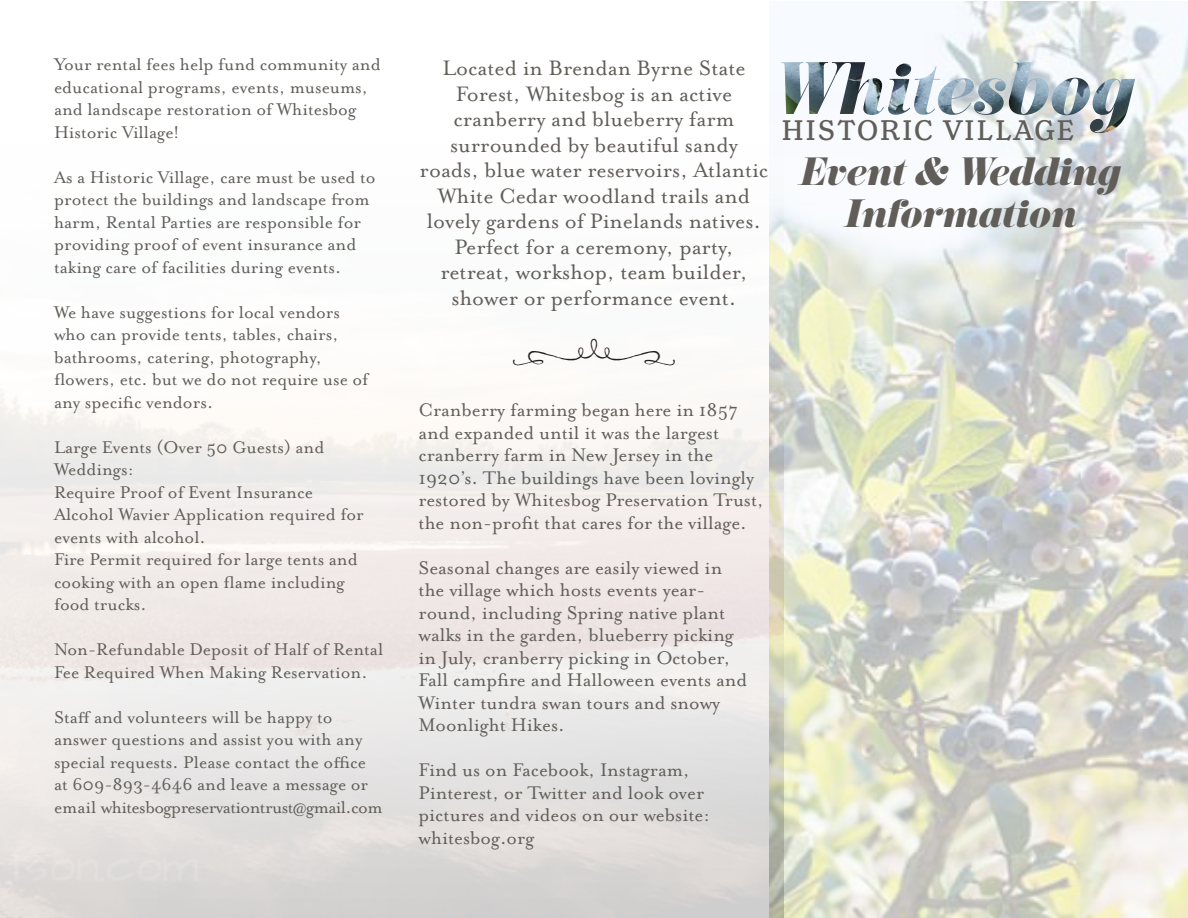
<style>
.page{position:relative;width:1188px;height:918px;background:#fff}
.page>*{position:absolute;margin:0;border:0;box-sizing:border-box;transform-origin:0 0}
.t1{font:italic 34.5px/41.4px "Eloquent JF Pro";color:#615e59;text-align:center}
.t2{font:30px "Henriette";letter-spacing:.06em;color:#615e59}
.t3{font:24px/25.5px "Mrs Eaves OT";color:#615e59;text-align:center}
.t4{font:21px/22.5px "Mrs Eaves OT";color:#615e59}
.t5{font:19.5px/22.5px "Mrs Eaves OT";color:#615e59}
</style>
<div class="page">
<img style="left:784px;top:2px;width:404px;height:916px">
<img style="left:781px;top:62px;width:309px;height:53px">
<p class="t5" style="left:54px;top:54px;width:328px">Your rental fees help fund community and educational programs, events, museums, and landscape restoration of Whitesbog Historic Village!</p>
<p class="t5" style="left:54px;top:166px;width:323px">As a Historic Village, care must be used to protect the buildings and landscape from harm, Rental Parties are responsible for providing proof of event insurance and taking care of facilities during events.</p>
<p class="t5" style="left:54px;top:301px;width:316px">We have suggestions for local vendors who can provide tents, tables, chairs, bathrooms, catering, photography, flowers, etc. but we do not require use of any specific vendors.</p>
<p class="t5" style="left:54px;top:436px;width:272px">Large Events (Over 50 Guests) and<br>Weddings:</p>
<p class="t5" style="left:54px;top:481px;width:260px">Require Proof of Event Insurance</p>
<p class="t5" style="left:54px;top:504px;width:311px">Alcohol Wavier Application required for events with alcohol.</p>
<p class="t5" style="left:54px;top:549px;width:305px">Fire Permit required for large tents and cooking with an open flame including food trucks.</p>
<p class="t5" style="left:54px;top:639px;width:331px">Non-Refundable Deposit of Half of Rental<br>Fee Required When Making Reservation.</p>
<p class="t5" style="left:54px;top:706px;width:330px">Staff and volunteers will be happy to answer questions and assist you with any special requests. Please contact the office at 609-893-4646 and leave a message or email whitesbogpreservationtrust@gmail.com</p>
<p class="t3" style="left:420px;top:55px;width:350px">Located in Brendan Byrne State<br>Forest, Whitesbog is an active cranberry and blueberry farm surrounded by beautiful sandy roads, blue water reservoirs, Atlantic<br>White Cedar woodland trails and lovely gardens of Pinelands natives.<br>Perfect for a ceremony, party, retreat, workshop, team builder, shower or performance event.</p>
<p class="t2" style="left:781px;top:113px;width:295px">HISTORIC VILLAGE</p>
<p class="t1" style="left:798px;top:153px;width:322px">Event &amp; Wedding<br>Information</p>
<p class="t4" style="left:418px;top:399px;width:347px">Cranberry farming began here in 1857 and expanded until it was the largest cranberry farm in New Jersey in the 1920’s. The buildings have been lovingly restored by Whitesbog Preservation Trust, the non-profit that cares for the village.</p>
<p class="t4" style="left:418px;top:556px;width:330px">Seasonal changes are easily viewed in the village which hosts events year&shy;round, including Spring native plant walks in the garden, blueberry picking in July, cranberry picking in October, Fall campfire and Halloween events and Winter tundra swan tours and snowy Moonlight Hikes.</p>
<p class="t4" style="left:418px;top:759px;width:293px">Find us on Facebook, Instagram,<br>Pinterest, or Twitter and look over pictures and videos on our website: whitesbog.org</p>
</div>
